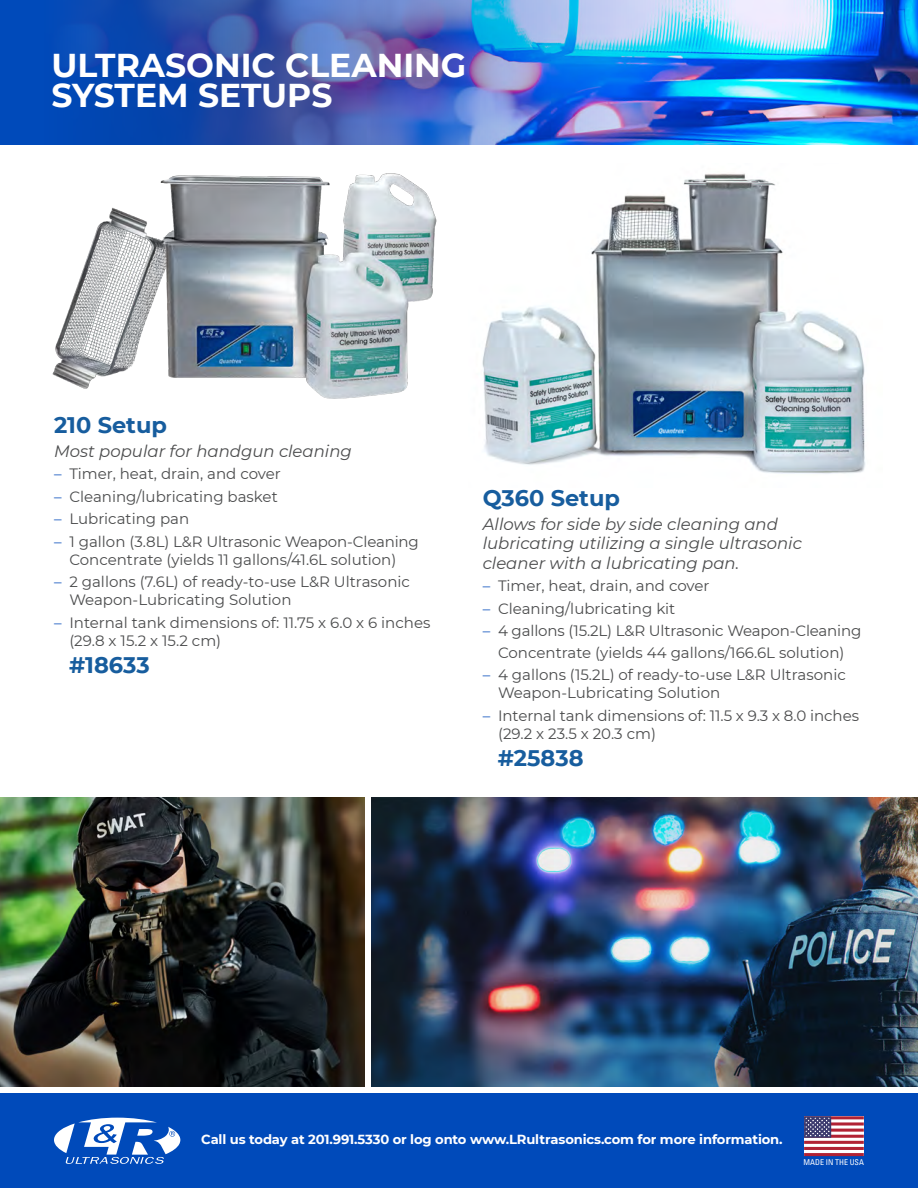
<style>
.page{position:relative;width:918px;height:1188px;background:#fff}
.page>*{position:absolute;margin:0;border:0;box-sizing:border-box;transform-origin:0 0}
.t1{font:700 33px/30px "Montserrat";color:#fff}
.t2{font:700 22.5px "Montserrat";color:#175d9e}
.t3{font:italic 16.5px/19.5px "Montserrat";color:#4b4c4d}
.t4{font:15px/18px "Montserrat";color:#4b4c4d}
.t5{font:700 13.2px "Montserrat";letter-spacing:-.01em;color:#fff}
.t6{font:condensed 7.95px "Univers LT Std";color:#fff}
.s1{color:#004aba}
</style>
<div class="page">
<img style="left:0;top:0;width:918px;height:145px">
<div style="left:0;top:1094px;width:918px;height:94px;background:#004aba"></div>
<img style="left:0;top:797px;width:364px;height:290px">
<img style="left:371px;top:797px;width:547px;height:290px">
<img style="left:482px;top:173px;width:384px;height:301px">
<img style="left:52px;top:173px;width:385px;height:226px">
<svg style="left:54px;top:1118px;width:126px;height:46px"></svg>
<svg style="left:804px;top:1119px;width:60px;height:34px"></svg>
<hr style="left:804px;top:1153px;width:60px;height:3px;background:#b12234">
<hr style="left:804px;top:1147px;width:60px;height:3px;background:#b12234">
<hr style="left:804px;top:1141px;width:60px;height:3px;background:#b12234">
<hr style="left:804px;top:1135px;width:60px;height:3px;background:#b12234">
<hr style="left:804px;top:1129px;width:60px;height:3px;background:#b12234">
<svg style="left:831px;top:1122px;width:33px;height:4px"></svg>
<hr style="left:804px;top:1116px;width:60px;height:3px;background:#b12234">
<svg style="left:804px;top:1116px;width:27px;height:22px"></svg>
<svg style="left:805px;top:1117px;width:25px;height:20px"></svg>
<p class="t1" style="left:52px;top:49px;width:416px">ULTRASONIC CLEANING<br>SYSTEM SETUPS</p>
<p class="t2" style="left:54px;top:409px;width:115px">210 Setup</p>
<p class="t3" style="left:54px;top:441px;width:299px">Most popular for handgun cleaning</p>
<p class="t4" style="left:54px;top:465px;width:228px"><span class="s1">–</span> Timer, heat, drain, and cover</p>
<p class="t4" style="left:54px;top:487px;width:225px"><span class="s1">–</span> Cleaning/lubricating basket</p>
<p class="t4" style="left:54px;top:510px;width:137px"><span class="s1">–</span> Lubricating pan</p>
<p class="t4" style="left:54px;top:532px;width:366px;text-align:center"><span class="s1">–</span> 1 gallon (3.8L) L&amp;R Ultrasonic Weapon-Cleaning<br>Concentrate (yields 11 gallons/41.6L solution)</p>
<p class="t4" style="left:69px;top:573px;width:342px;text-indent:-15px"><span class="s1">–</span> 2 gallons (7.6L) of ready-to-use L&amp;R Ultrasonic<br>Weapon-Lubricating Solution</p>
<p class="t4" style="left:69px;top:613px;width:363px;text-indent:-15px"><span class="s1">–</span> Internal tank dimensions of: 11.75 x 6.0 x 6 inches (29.8 x 15.2 x 15.2 cm)</p>
<p class="t2" style="left:69px;top:649px;width:82px">#18633</p>
<p class="t2" style="left:483px;top:481px;width:139px">Q360 Setup</p>
<p class="t3" style="left:483px;top:513px;width:321px">Allows for side by side cleaning and lubricating utilizing a single ultrasonic cleaner with a lubricating pan.</p>
<p class="t4" style="left:483px;top:576px;width:228px"><span class="s1">–</span> Timer, heat, drain, and cover</p>
<p class="t4" style="left:483px;top:599px;width:194px"><span class="s1">–</span> Cleaning/lubricating kit</p>
<p class="t4" style="left:483px;top:619px;width:380px;line-height:21.6px;text-align:center"><span class="s1">–</span> 4 gallons (15.2L) L&amp;R Ultrasonic Weapon-Cleaning<br>Concentrate (yields 44 gallons/166.6L solution)</p>
<p class="t4" style="left:498px;top:665px;width:349px;text-indent:-15px"><span class="s1">–</span> 4 gallons (15.2L) of ready-to-use L&amp;R Ultrasonic<br>Weapon-Lubricating Solution</p>
<p class="t4" style="left:498px;top:706px;width:362px;text-indent:-15px"><span class="s1">–</span> Internal tank dimensions of: 11.5 x 9.3 x 8.0 inches (29.2 x 23.5 x 20.3 cm)</p>
<p class="t2" style="left:498px;top:741px;width:87px">#25838</p>
<p class="t5" style="left:201px;top:1130px;width:583px">Call us today at 201.991.5330 or log onto www.LRultrasonics.com for more information.</p>
<p class="t6" style="left:804px;top:1157px;width:62px">MADE IN THE USA</p>
</div>
